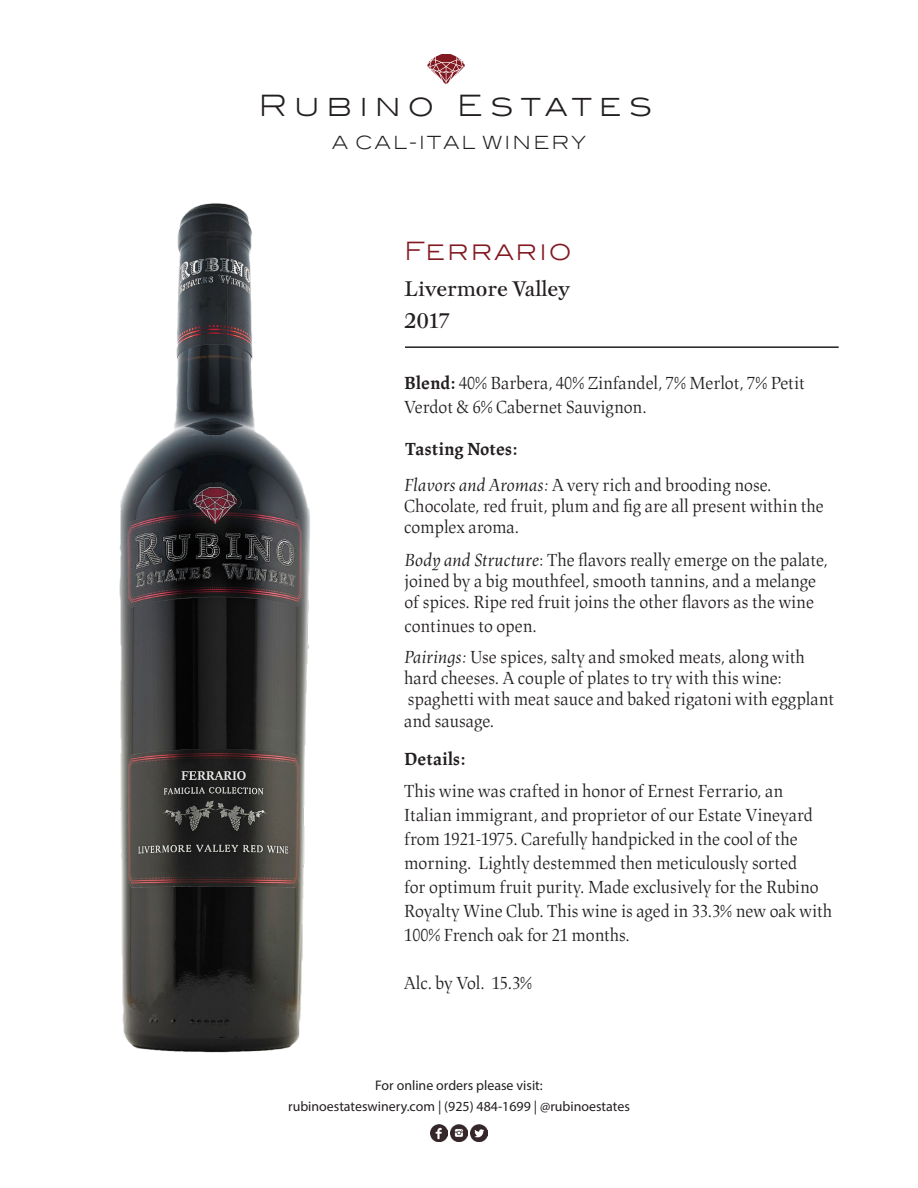
<style>
.page{position:relative;width:918px;height:1188px;background:#fff}
.page>*{position:absolute;margin:0;border:0;box-sizing:border-box;transform-origin:0 0}
.t1{font:300 29.4px "Blair ITC";letter-spacing:.235em;color:#231f20}
.t2{font:300 25.5px "Blair ITC";letter-spacing:.08em;color:#821921}
.t3{font:21px "Mauritius";color:#231f20}
.t4{font:300 18.15px "Blair ITC";letter-spacing:.125em;color:#231f20}
.t5{font:18px/24px "Lapture Display";color:#231f20}
.t6{font:700 18px "Lapture Display";color:#231f20}
.t7{font:13.95px "Myriad Pro";color:#231f20}
.s1{font-weight:700}
.s2{font-style:italic}
</style>
<div class="page">
<img style="left:119px;top:203px;width:191px;height:850px">
<hr style="left:405px;top:346px;width:434px;height:2px;background:#231f20">
<img style="left:430px;top:1125px;width:17px;height:17px">
<img style="left:471px;top:1124px;width:17px;height:18px">
<img style="left:450px;top:1124px;width:18px;height:18px">
<svg style="left:427px;top:54px;width:38px;height:30px"></svg>
<p class="t1" style="left:258px;top:89px;width:396px">Rubino Estates</p>
<p class="t4" style="left:332px;top:132px;width:255px">A CAL-ITAL WINERY</p>
<p class="t2" style="left:404px;top:236px;width:169px">Ferrario</p>
<p class="t3" style="left:404px;top:276px;width:167px">Livermore Valley</p>
<p class="t3" style="left:404px;top:307px;width:47px">2017</p>
<p class="t5" style="left:404px;top:372px;width:402px"><span class="s1">Blend:</span> 40% Barbera, 40% Zinfandel, 7% Merlot, 7% Petit</p>
<p class="t5" style="left:404px;top:396px;width:244px">Verdot &amp; 6% Cabernet Sauvignon.</p>
<p class="t6" style="left:405px;top:438px;width:114px">Tasting Notes:</p>
<p class="t5" style="left:404px;top:473px;width:369px"><span class="s2">Flavors and Aromas:</span> A very rich and brooding nose.</p>
<p class="t5" style="left:404px;top:496px;width:421px;line-height:21px">Chocolate, red fruit, plum and fig are all present within the complex aroma.</p>
<p class="t5" style="left:405px;top:550px;width:425px;line-height:21px"><span class="s2">Body and Structure</span>: The flavors really emerge on the palate, joined by a big mouthfeel, smooth tannins, and a melange of spices. Ripe red fruit joins the other flavors as the wine</p>
<p class="t5" style="left:405px;top:615px;width:134px">continues to open.</p>
<p class="t5" style="left:404px;top:647px;width:402px;line-height:21px"><span class="s2">Pairings:</span> Use spices, salty and smoked meats, along with hard cheeses. A couple of plates to try with this wine:</p>
<p class="t5" style="left:404px;top:689px;width:431px;line-height:21.6px">spaghetti with meat sauce and baked rigatoni with eggplant and sausage.</p>
<p class="t6" style="left:404px;top:748px;width:63px">Details:</p>
<p class="t5" style="left:404px;top:779px;width:380px">This wine was crafted in honor of Ernest Ferrario, an</p>
<p class="t5" style="left:404px;top:803px;width:429px">Italian immigrant, and proprietor of our Estate Vineyard from 1921-1975. Carefully handpicked in the cool of the morning. Lightly destemmed then meticulously sorted<br>for optimum fruit purity. Made exclusively for the Rubino Royalty Wine Club. This wine is aged in 33.3% new oak with 100% French oak for 21 months.</p>
<p class="t5" style="left:404px;top:971px;width:129px">Alc. by Vol. 15.3%</p>
<p class="t7" style="left:375px;top:1077px;width:169px">For online orders please visit:</p>
<p class="t7" style="left:288px;top:1098px;width:343px">rubinoestateswinery.com | (925) 484-1699 | @rubinoestates</p>
</div>
